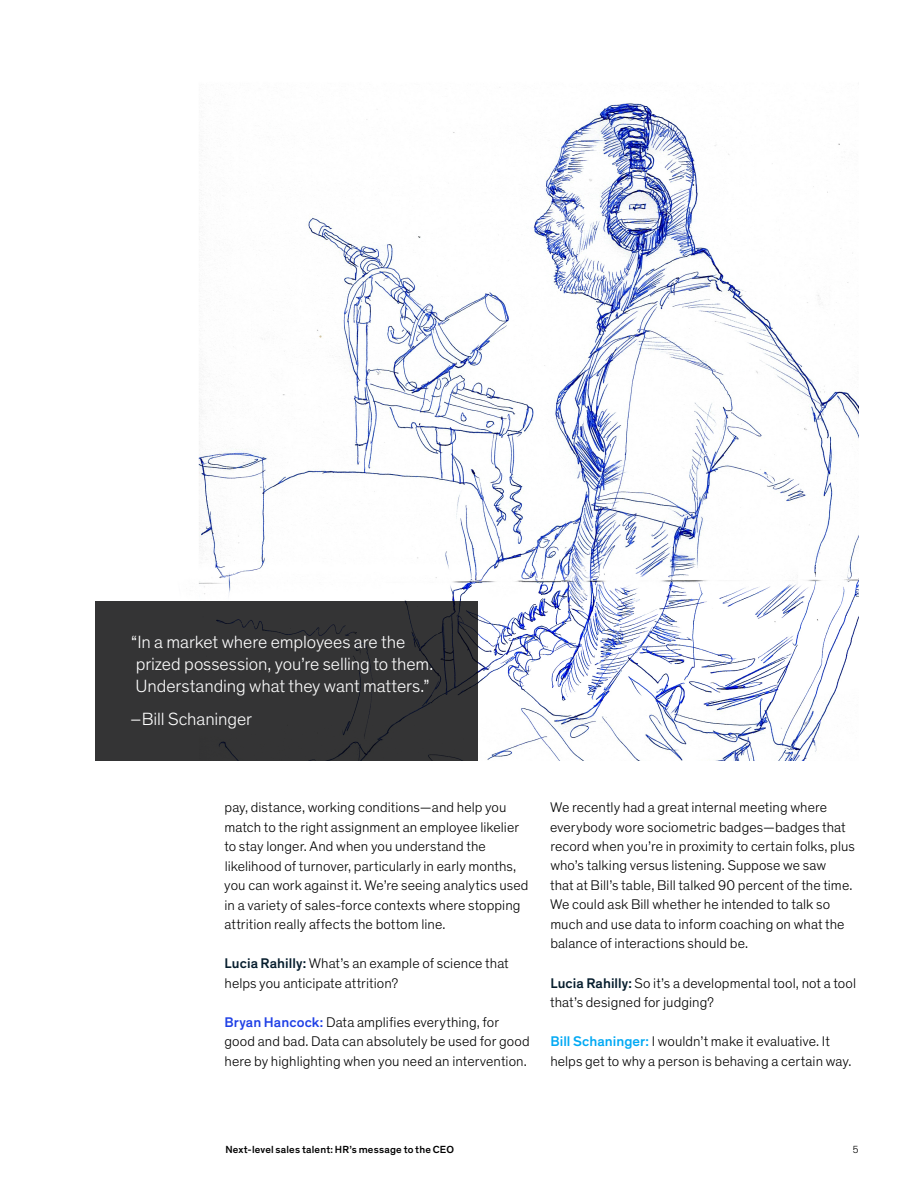
<style>
.page{position:relative;width:918px;height:1188px;background:#fff}
.page>*{position:absolute;margin:0;border:0;box-sizing:border-box;transform-origin:0 0}
.t1{font:300 18px/21.6px "Theinhardt Pan";letter-spacing:-.005em;color:#fff}
.t2{font:300 14.25px/19.5px "Theinhardt Pan";letter-spacing:.005em;color:#000}
.t3{font:500 10.5px "Theinhardt Pan";letter-spacing:.015em;color:#000}
.t4{font:300 10.5px "Theinhardt Pan";color:#000}
.s1{font-weight:500;color:#051c2c}
.s2{font-weight:500;color:#1f40e6}
.s3{font-weight:500;color:#00a9f4}
</style>
<div class="page">
<img style="left:198px;top:87px;width:660px;height:674px">
<div style="left:96px;top:601px;width:382px;height:160px;background:#343435"></div>
<p class="t1" style="left:131px;top:631px;width:303px">“In a market where employees are the prized possession, you’re selling to them.<br>Understanding what they want matters.”</p>
<p class="t1" style="left:130px;top:707px;width:124px">–Bill Schaninger</p>
<p class="t2" style="left:224px;top:797px;width:306px">pay, distance, working conditions—and help you match to the right assignment an employee likelier to stay longer. And when you understand the likelihood of turnover, particularly in early months, you can work against it. We’re seeing analytics used in a variety of sales-force contexts where stopping attrition really affects the bottom line.</p>
<p class="t2" style="left:225px;top:953px;width:286px"><span class="s1">Lucia Rahilly:</span> What’s an example of science that helps you anticipate attrition?</p>
<p class="t2" style="left:224px;top:1012px;width:307px"><span class="s2">Bryan Hancock:</span> Data amplifies everything, for good and bad. Data can absolutely be used for good here by highlighting when you need an intervention.</p>
<p class="t2" style="left:550px;top:797px;width:306px">We recently had a great internal meeting where everybody wore sociometric badges—badges that record when you’re in proximity to certain folks, plus who’s talking versus listening. Suppose we saw<br>that at Bill’s table, Bill talked 90 percent of the time.<br>We could ask Bill whether he intended to talk so much and use data to inform coaching on what the balance of interactions should be.</p>
<p class="t2" style="left:550px;top:972px;width:307px"><span class="s1">Lucia Rahilly:</span> So it’s a developmental tool, not a tool that’s designed for judging?</p>
<p class="t2" style="left:550px;top:1031px;width:303px"><span class="s3">Bill Schaninger:</span> I wouldn’t make it evaluative. It helps get to why a person is behaving a certain way.</p>
<p class="t3" style="left:225px;top:1142px;width:230px">Next-level sales talent: HR’s message to the CEO</p>
<p class="t4" style="left:853px;top:1142px;width:7px">5</p>
</div>
